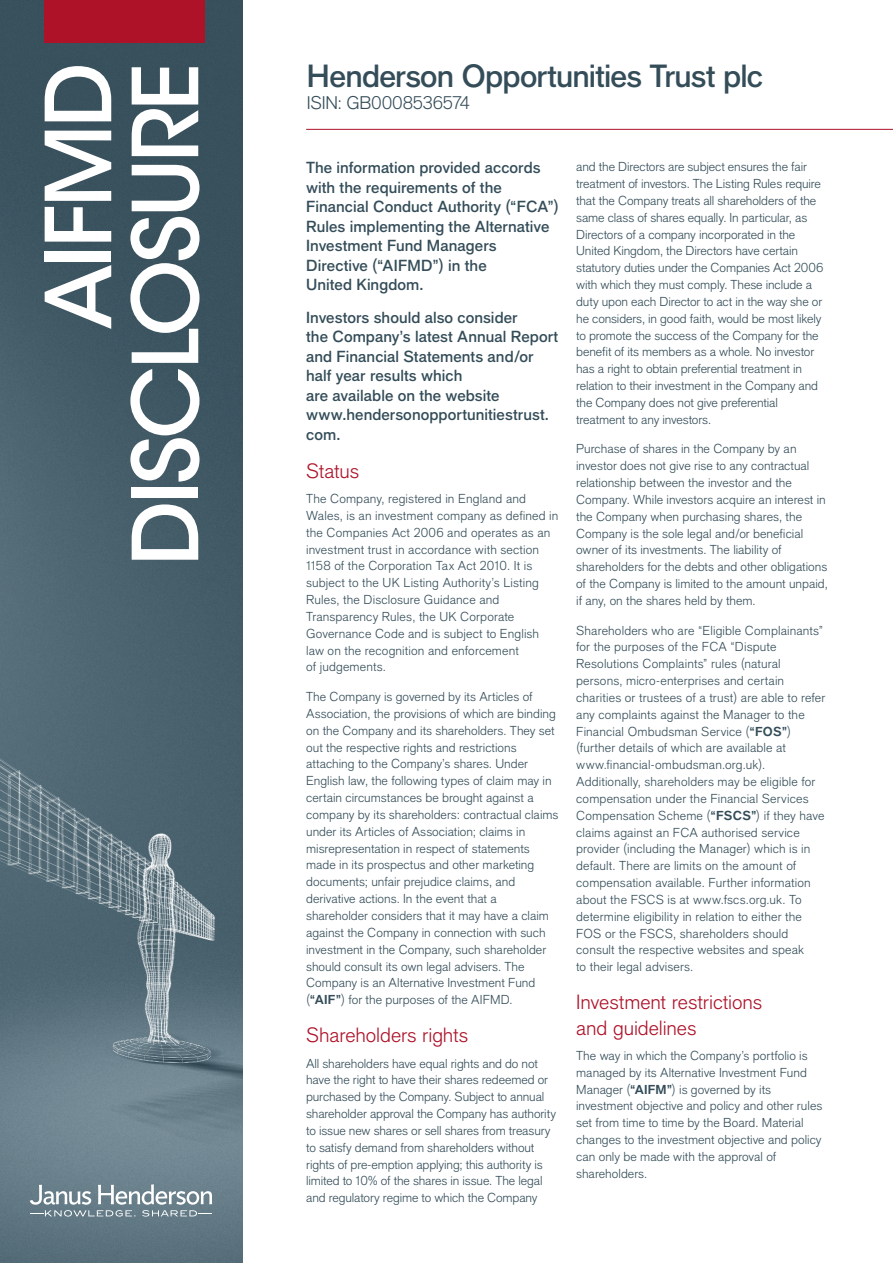
<style>
.page{position:relative;width:893px;height:1263px;background:#fff}
.page>*{position:absolute;margin:0;border:0;box-sizing:border-box;transform-origin:0 0}
.Cover_Lines__1{font:500 90px/87px "ITC Avant Garde Std";letter-spacing:-.04em;color:#fff;text-align:right}
.Headline__1{font:500 31.5px "Applied Sans Pro";letter-spacing:-.025em;color:#344d59}
.Body_Copy__1{font:300 20.25px/25.2px "Applied Sans Pro";letter-spacing:-.005em;color:#ae1229}
.Subhead__1{font:300 20.25px "Applied Sans Pro";letter-spacing:-.01em;color:#ae1229}
.Headline__1-2{font:300 18px "Applied Sans Pro";letter-spacing:-.015em;color:#344d59}
.Body_Copy__1-2{font:500 15.75px/19.5px "Applied Sans Pro";letter-spacing:.005em;color:#344d59}
.Body_Copy__1-3{font:300 12.75px/16.8px "Applied Sans Pro";color:#344d59}
.s1{font-weight:700}
</style>
<div class="page">
<hr style="left:306px;top:129px;width:587px;height:1px;background:#ae1229">
<img style="left:0;top:0;width:242px;height:1263px">
<img style="left:0;top:680px;width:242px;height:467px">
<svg style="left:30px;top:1184px;width:182px;height:32px;background:#8a9ca4"></svg>
<div style="left:45px;top:0;width:160px;height:43px;background:#ae1229"></div>
<p class="Cover_Lines__1" style="left:36px;top:566px;width:505px;rotate:-90deg">AIFMD<br>DISCLOSURE</p>
<p class="Headline__1" style="left:307px;top:57px;width:458px">Henderson Opportunities Trust plc</p>
<p class="Headline__1-2" style="left:307px;top:92px;width:164px">ISIN: GB0008536574</p>
<p class="Body_Copy__1-2" style="left:306px;top:158px;width:254px">The information provided accords with the requirements of the<br>Financial Conduct Authority (“FCA”)<br>Rules implementing the Alternative<br>Investment Fund Managers<br>Directive (“AIFMD”) in the<br>United Kingdom.</p>
<p class="Body_Copy__1-2" style="left:306px;top:307px;width:254px">Investors should also consider<br>the Company’s latest Annual Report and Financial Statements and/or half year results which<br>are available on the website www.hendersonopportunitiestrust. com.</p>
<p class="Subhead__1" style="left:306px;top:459px;width:55px">Status</p>
<p class="Body_Copy__1-3" style="left:306px;top:490px;width:254px">The Company, registered in England and Wales, is an investment company as defined in the Companies Act 2006 and operates as an investment trust in accordance with section 1158 of the Corporation Tax Act 2010. It is subject to the UK Listing Authority’s Listing Rules, the Disclosure Guidance and Transparency Rules, the UK Corporate Governance Code and is subject to English law on the recognition and enforcement<br>of judgements.</p>
<p class="Body_Copy__1-3" style="left:306px;top:688px;width:254px">The Company is governed by its Articles of Association, the provisions of which are binding on the Company and its shareholders. They set out the respective rights and restrictions attaching to the Company’s shares. Under English law, the following types of claim may in certain circumstances be brought against a company by its shareholders: contractual claims under its Articles of Association; claims in misrepresentation in respect of statements made in its prospectus and other marketing documents; unfair prejudice claims, and derivative actions. In the event that a shareholder considers that it may have a claim against the Company in connection with such investment in the Company, such shareholder should consult its own legal advisers. The Company is an Alternative Investment Fund (<span class="s1">“AIF”</span>) for the purposes of the AIFMD.</p>
<p class="Body_Copy__1" style="left:306px;top:1022px;width:163px">Shareholders rights</p>
<p class="Body_Copy__1-3" style="left:306px;top:1055px;width:251px">All shareholders have equal rights and do not have the right to have their shares redeemed or purchased by the Company. Subject to annual shareholder approval the Company has authority to issue new shares or sell shares from treasury to satisfy demand from shareholders without rights of pre-emption applying; this authority is limited to 10% of the shares in issue. The legal and regulatory regime to which the Company</p>
<p class="Body_Copy__1-3" style="left:576px;top:158px;width:249px">and the Directors are subject ensures the fair treatment of investors. The Listing Rules require that the Company treats all shareholders of the same class of shares equally. In particular, as Directors of a company incorporated in the United Kingdom, the Directors have certain statutory duties under the Companies Act 2006 with which they must comply. These include a duty upon each Director to act in the way she or he considers, in good faith, would be most likely to promote the success of the Company for the benefit of its members as a whole. No investor has a right to obtain preferential treatment in relation to their investment in the Company and the Company does not give preferential treatment to any investors.</p>
<p class="Body_Copy__1-3" style="left:576px;top:440px;width:253px">Purchase of shares in the Company by an investor does not give rise to any contractual relationship between the investor and the Company. While investors acquire an interest in the Company when purchasing shares, the Company is the sole legal and/or beneficial owner of its investments. The liability of shareholders for the debts and other obligations of the Company is limited to the amount unpaid, if any, on the shares held by them.</p>
<p class="Body_Copy__1-3" style="left:576px;top:622px;width:251px">Shareholders who are “Eligible Complainants” for the purposes of the FCA “Dispute Resolutions Complaints” rules (natural persons, micro-enterprises and certain charities or trustees of a trust) are able to refer any complaints against the Manager to the Financial Ombudsman Service (<span class="s1">“FOS”</span>) (further details of which are available at www.financial-ombudsman.org.uk).<br>Additionally, shareholders may be eligible for compensation under the Financial Services Compensation Scheme (<span class="s1">“FSCS”</span>) if they have claims against an FCA authorised service provider (including the Manager) which is in default. There are limits on the amount of compensation available. Further information about the FSCS is at www.fscs.org.uk. To determine eligibility in relation to either the FOS or the FSCS, shareholders should consult the respective websites and speak<br>to their legal advisers.</p>
<p class="Body_Copy__1" style="left:576px;top:990px;width:188px">Investment restrictions and guidelines</p>
<p class="Body_Copy__1-3" style="left:576px;top:1047px;width:248px">The way in which the Company’s portfolio is managed by its Alternative Investment Fund Manager (<span class="s1">“AIFM”</span>) is governed by its investment objective and policy and other rules set from time to time by the Board. Material changes to the investment objective and policy can only be made with the approval of shareholders.</p>
</div>
